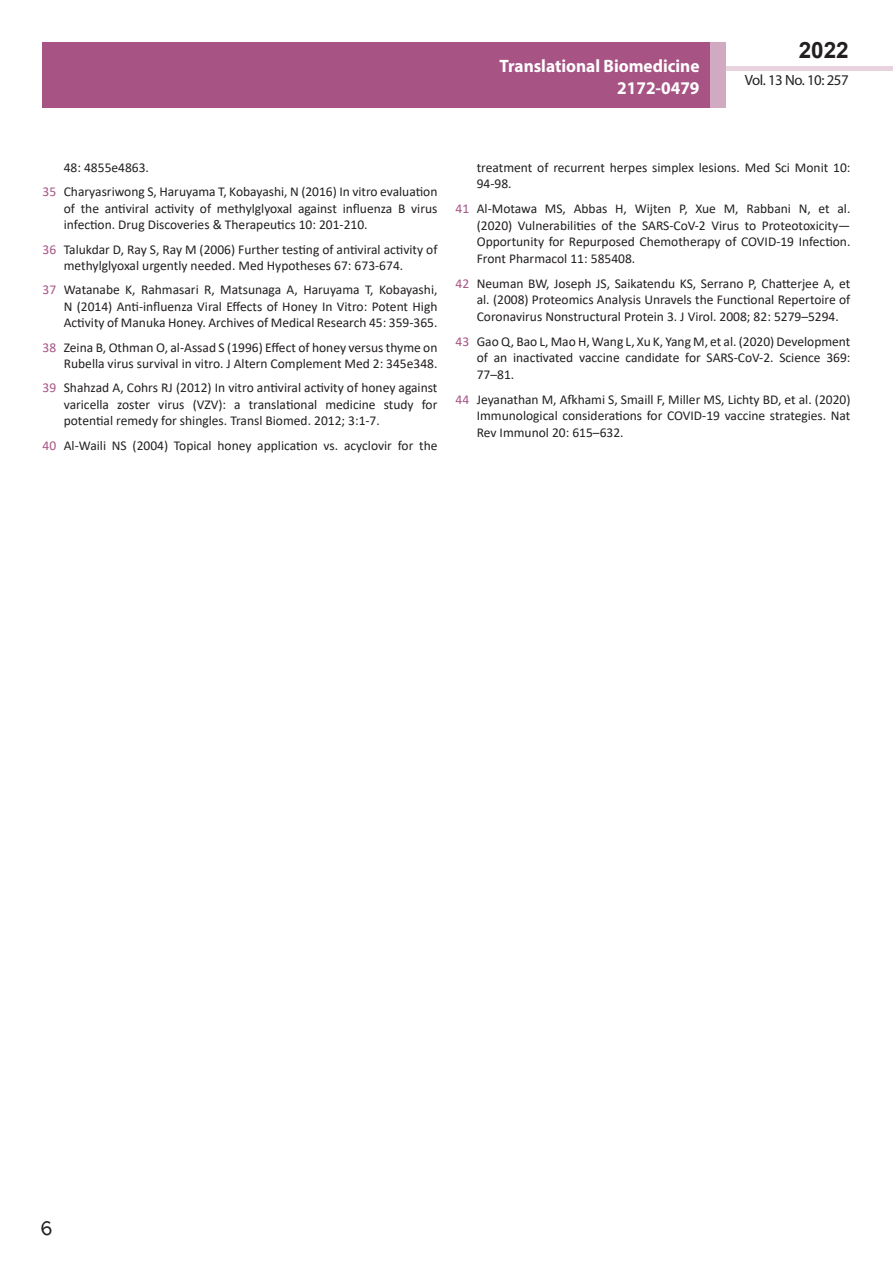
<style>
.page{position:relative;width:893px;height:1263px;background:#fff}
.page>*{position:absolute;margin:0;border:0;box-sizing:border-box;transform-origin:0 0}
.t1{font:25.5px "Tunga";color:#231f20}
.t2{font:700 22.5px "Arial";color:#231f20}
.t3{font:700 18px/21.6px "Myriad Pro";color:#fff;text-align:right;scale:.96 1}
.t4{font:14.85px "Myriad Pro";letter-spacing:-.03em;color:#231f20}
.t5{font:13.5px/16.5px "Calibri";color:#231f20;text-align:justify}
.s1{color:#a75484}
</style>
<div class="page">
<div style="left:722px;top:66px;width:171px;height:5px;background:#e7d2de"></div>
<div style="left:43px;top:42px;width:682px;height:66px;background:#a75484"></div>
<div style="left:710px;top:42px;width:15px;height:66px;background:#d1a9c1"></div>
<h3 class="t3" style="left:500px;top:55px;width:210px">Translational Biomedicine<br>2172-0479</h3>
<h2 class="t2" style="left:799px;top:35px;width:52px">2022</h2>
<p class="t4" style="left:745px;top:71px;width:105px">Vol. 13 No. 10: 257</p>
<p class="t5" style="left:64px;top:159px;width:87px">48: 4855e4863.</p>
<p class="t5" style="left:64px;top:183px;width:375px;text-indent:-21px"><span class="s1">35</span> Charyasriwong S, Haruyama T, Kobayashi, N (2016) In vitro evaluation of the antiviral activity of methylglyoxal against influenza B virus infection. Drug Discoveries &amp; Therapeutics 10: 201-210.</p>
<p class="t5" style="left:64px;top:241px;width:375px;text-indent:-21px"><span class="s1">36</span> Talukdar D, Ray S, Ray M (2006) Further testing of antiviral activity of methylglyoxal urgently needed. Med Hypotheses 67: 673-674.</p>
<p class="t5" style="left:64px;top:281px;width:375px;text-indent:-21px"><span class="s1">37</span> Watanabe K, Rahmasari R, Matsunaga A, Haruyama T, Kobayashi, N (2014) Anti-influenza Viral Effects of Honey In Vitro: Potent High Activity of Manuka Honey. Archives of Medical Research 45: 359-365.</p>
<p class="t5" style="left:43px;top:339px;width:396px;text-align:right"><span class="s1">38</span> Zeina B, Othman O, al-Assad S (1996) Effect of honey versus thyme on<br>Rubella virus survival in vitro. J Altern Complement Med 2: 345e348.</p>
<p class="t5" style="left:64px;top:380px;width:375px;text-indent:-21px"><span class="s1">39</span> Shahzad A, Cohrs RJ (2012) In vitro antiviral activity of honey against varicella zoster virus (VZV): a translational medicine study for potential remedy for shingles. Transl Biomed. 2012; 3:1-7.</p>
<p class="t5" style="left:43px;top:436px;width:396px"><span class="s1">40</span> Al-Waili NS (2004) Topical honey application vs. acyclovir for the</p>
<p class="t5" style="left:477px;top:159px;width:375px">treatment of recurrent herpes simplex lesions. Med Sci Monit 10:<br>94-98.</p>
<p class="t5" style="left:477px;top:200px;width:375px;text-indent:-21px"><span class="s1">41</span> Al-Motawa MS, Abbas H, Wijten P, Xue M, Rabbani N, et al. (2020) Vulnerabilities of the SARS-CoV-2 Virus to Proteotoxicity— Opportunity for Repurposed Chemotherapy of COVID-19 Infection.<br>Front Pharmacol 11: 585408.</p>
<p class="t5" style="left:477px;top:275px;width:375px;text-indent:-21px"><span class="s1">42</span> Neuman BW, Joseph JS, Saikatendu KS, Serrano P, Chatterjee A, et al. (2008) Proteomics Analysis Unravels the Functional Repertoire of Coronavirus Nonstructural Protein 3. J Virol. 2008; 82: 5279–5294.</p>
<p class="t5" style="left:477px;top:333px;width:375px;text-indent:-21px"><span class="s1">43</span> Gao Q, Bao L, Mao H, Wang L, Xu K, Yang M, et al. (2020) Development of an inactivated vaccine candidate for SARS-CoV-2. Science 369:<br>77–81.</p>
<p class="t5" style="left:477px;top:391px;width:375px;text-indent:-21px"><span class="s1">44</span> Jeyanathan M, Afkhami S, Smaill F, Miller MS, Lichty BD, et al. (2020)<br>Immunological considerations for COVID-19 vaccine strategies. Nat Rev Immunol 20: 615–632.</p>
<h1 class="t1" style="left:40px;top:1211px;width:14px">6</h1>
</div>
